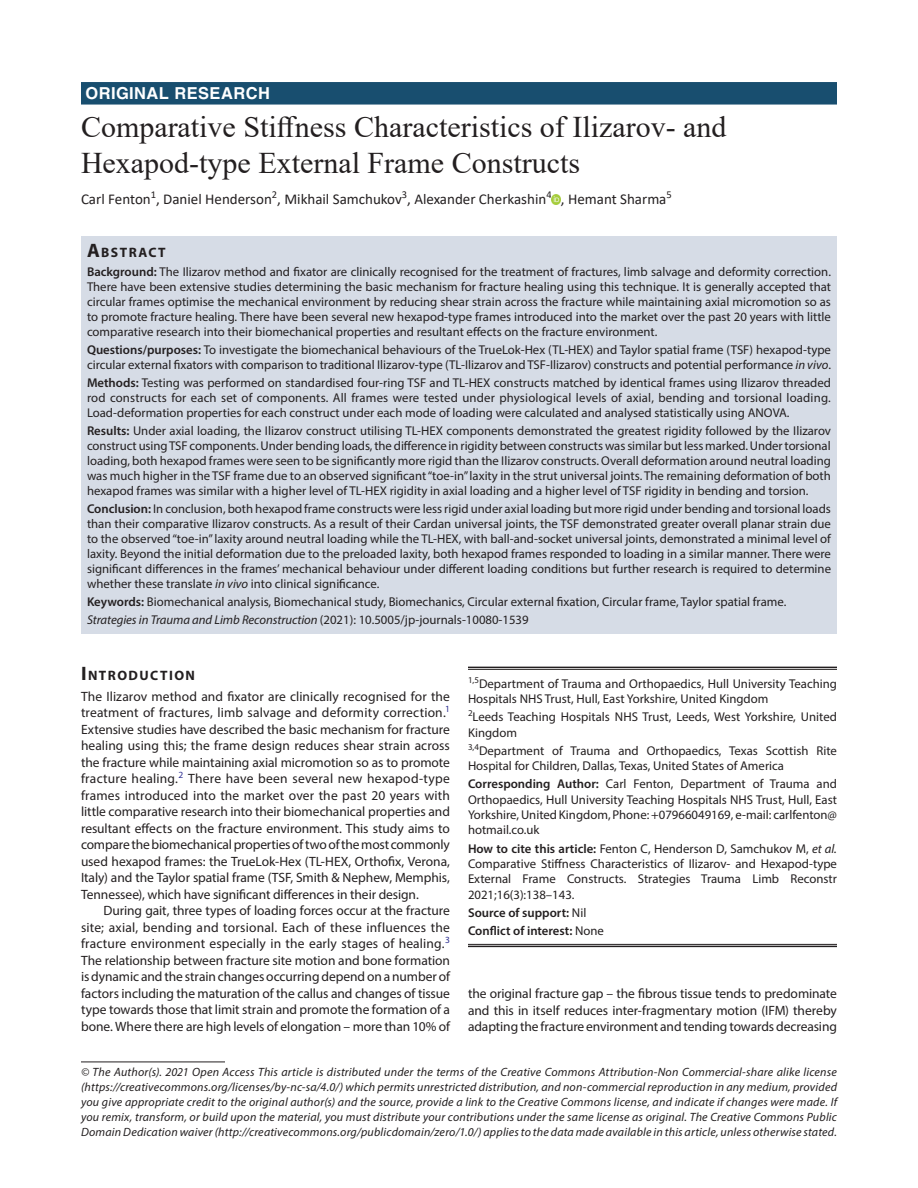
<style>
.page{position:relative;width:918px;height:1188px;background:#fff}
.page>*{position:absolute;margin:0;border:0;box-sizing:border-box;transform-origin:0 0}
.t1{font:30px/36px "Times New Roman";color:#231f20}
.ArticleType{font:700 16.5px "Helvetica LT Std";letter-spacing:.025em;color:#fff}
.AuthorName{font:15px "Calibri";color:#231f20}
.Head-1-first{font:700 13.65px "Myriad Pro";letter-spacing:.105em;color:#231f20}
.AbstractTitle{font:700 13.65px "Myriad Pro";letter-spacing:.105em;color:#231f20}
.Para-NoIndent{font:13.5px/16.5px "Myriad Pro";letter-spacing:-.005em;color:#231f20;text-align:justify}
.Para-Indent{font:13.5px/16.5px "Myriad Pro";letter-spacing:-.005em;color:#231f20;text-align:justify}
.Abstract-Para-first{font:12.75px/15px "Myriad Pro";color:#231f20;text-align:justify}
.Corresponding_Author{font:12.75px/15.3px "Myriad Pro";color:#231f20;text-align:justify}
.Corollary-Para{font:12.75px/15.3px "Myriad Pro";color:#231f20;text-align:justify}
.Affiliation{font:12.75px/15.3px "Myriad Pro";color:#231f20}
.Keywords{font:12.75px "Myriad Pro";color:#231f20}
.Affiliation-first{font:12.75px/15.3px "Myriad Pro";color:#231f20}
.Journal_DOI{font:italic 12.75px "Myriad Pro";letter-spacing:-.005em;color:#231f20}
.Affiliation-foot-las{font:600 12.75px "Myriad Pro";color:#231f20}
.Corollary-Para-2{font:600 12.75px "Myriad Pro";color:#231f20}
.FootNote{font:italic 12px/15px "Myriad Pro";letter-spacing:.015em;color:#231f20;text-align:justify}
.s1{font-size:19.5px}
.s2{font-weight:600}
.s3{font-style:italic}
.s4{font-style:normal}
.s5{font-weight:400}
</style>
<div class="page">
<div style="left:81px;top:82px;width:756px;height:23px;background:#184e6f"></div>
<div style="left:81px;top:236px;width:756px;height:26px;background:#d6dce6"></div>
<div style="left:81px;top:261px;width:756px;height:84px;background:#d6dce6"></div>
<div style="left:81px;top:339px;width:756px;height:39px;background:#d6dce6"></div>
<div style="left:81px;top:372px;width:756px;height:54px;background:#d6dce6"></div>
<div style="left:81px;top:420px;width:756px;height:84px;background:#d6dce6"></div>
<div style="left:81px;top:498px;width:756px;height:99px;background:#d6dce6"></div>
<div style="left:81px;top:591px;width:756px;height:24px;background:#d6dce6"></div>
<div style="left:81px;top:609px;width:756px;height:24px;background:#d6dce6"></div>
<svg style="left:552px;top:195px;width:9px;height:9px"></svg>
<hr style="left:81px;top:1062px;width:144px;height:1px;background:#231f20">
<hr style="left:468px;top:667px;width:369px;height:1px;background:#231f20">
<hr style="left:468px;top:669px;width:369px;height:1px;background:#231f20">
<hr style="left:468px;top:944px;width:369px;height:1px;background:#231f20">
<hr style="left:468px;top:946px;width:369px;height:1px;background:#231f20">
<p class="ArticleType" style="left:86px;top:83px;width:186px">ORIGINAL RESEARCH</p>
<p class="t1" style="left:81px;top:108px;width:647px">Comparative Stiffness Characteristics of Ilizarov- and<br>Hexapod-type External Frame Constructs</p>
<p class="AuthorName" style="left:81px;top:189px;width:592px">Carl Fenton<sup>1</sup>, Daniel Henderson<sup>2</sup>, Mikhail Samchukov<sup>3</sup>, Alexander Cherkashin<sup>4</sup> , Hemant Sharma<sup>5</sup></p>
<p class="AbstractTitle" style="left:87px;top:243px;width:80px"><span class="s1">A</span>BSTRACT</p>
<p class="Abstract-Para-first" style="left:87px;top:264px;width:746px"><span class="s2">Background:</span> The Ilizarov method and fixator are clinically recognised for the treatment of fractures, limb salvage and deformity correction.<br>There have been extensive studies determining the basic mechanism for fracture healing using this technique. It is generally accepted that circular frames optimise the mechanical environment by reducing shear strain across the fracture while maintaining axial micromotion so as to promote fracture healing. There have been several new hexapod-type frames introduced into the market over the past 20 years with little comparative research into their biomechanical properties and resultant effects on the fracture environment.</p>
<p class="Abstract-Para-first" style="left:87px;top:342px;width:746px"><span class="s2">Questions/purposes:</span> To investigate the biomechanical behaviours of the TrueLok-Hex (TL-HEX) and Taylor spatial frame (TSF) hexapod-type circular external fixators with comparison to traditional Ilizarov-type (TL-Ilizarov and TSF-Ilizarov) constructs and potential performance <span class="s3">in vivo</span>.</p>
<p class="Abstract-Para-first" style="left:87px;top:375px;width:746px"><span class="s2">Methods:</span> Testing was performed on standardised four-ring TSF and TL-HEX constructs matched by identical frames using Ilizarov threaded rod constructs for each set of components. All frames were tested under physiological levels of axial, bending and torsional loading.<br>Load-deformation properties for each construct under each mode of loading were calculated and analysed statistically using ANOVA.</p>
<p class="Abstract-Para-first" style="left:87px;top:423px;width:746px"><span class="s2">Results:</span> Under axial loading, the Ilizarov construct utilising TL-HEX components demonstrated the greatest rigidity followed by the Ilizarov construct using TSF components. Under bending loads, the difference in rigidity between constructs was similar but less marked. Under torsional loading, both hexapod frames were seen to be significantly more rigid than the Ilizarov constructs. Overall deformation around neutral loading was much higher in the TSF frame due to an observed significant “toe-in” laxity in the strut universal joints. The remaining deformation of both hexapod frames was similar with a higher level of TL-HEX rigidity in axial loading and a higher level of TSF rigidity in bending and torsion.</p>
<p class="Abstract-Para-first" style="left:87px;top:501px;width:746px"><span class="s2">Conclusion:</span> In conclusion, both hexapod frame constructs were less rigid under axial loading but more rigid under bending and torsional loads than their comparative Ilizarov constructs. As a result of their Cardan universal joints, the TSF demonstrated greater overall planar strain due to the observed “toe-in” laxity around neutral loading while the TL-HEX, with ball-and-socket universal joints, demonstrated a minimal level of laxity. Beyond the initial deformation due to the preloaded laxity, both hexapod frames responded to loading in a similar manner. There were significant differences in the frames’ mechanical behaviour under different loading conditions but further research is required to determine whether these translate <span class="s3">in vivo</span> into clinical significance.</p>
<p class="Keywords" style="left:87px;top:594px;width:701px"><span class="s2">Keywords:</span> Biomechanical analysis, Biomechanical study, Biomechanics, Circular external fixation, Circular frame, Taylor spatial frame.</p>
<p class="Journal_DOI" style="left:87px;top:612px;width:443px">Strategies in Trauma and Limb Reconstruction <span class="s4">(2021): 10.5005/jp-journals-10080-1539</span></p>
<p class="Head-1-first" style="left:81px;top:666px;width:116px"><span class="s1">I</span>NTRODUCTION</p>
<p class="Para-NoIndent" style="left:81px;top:688px;width:371px">The Ilizarov method and fixator are clinically recognised for the treatment of fractures, limb salvage and deformity correction.<sup>1<br></sup>Extensive studies have described the basic mechanism for fracture healing using this; the frame design reduces shear strain across the fracture while maintaining axial micromotion so as to promote fracture healing.<sup>2</sup> There have been several new hexapod-type frames introduced into the market over the past 20 years with little comparative research into their biomechanical properties and resultant effects on the fracture environment. This study aims to compare the biomechanical properties of two of the most commonly used hexapod frames: the TrueLok-Hex (TL-HEX, Orthofix, Verona, Italy) and the Taylor spatial frame (TSF, Smith &amp; Nephew, Memphis, Tennessee), which have significant differences in their design.</p>
<p class="Para-Indent" style="left:81px;top:902px;width:371px;text-indent:22px">During gait, three types of loading forces occur at the fracture site; axial, bending and torsional. Each of these influences the fracture environment especially in the early stages of healing.<sup>3<br></sup>The relationship between fracture site motion and bone formation is dynamic and the strain changes occurring depend on a number of factors including the maturation of the callus and changes of tissue type towards those that limit strain and promote the formation of a bone. Where there are high levels of elongation – more than 10% of</p>
<p class="FootNote" style="left:81px;top:1064px;width:758px">© The Author(s). 2021 Open Access This article is distributed under the terms of the Creative Commons Attribution-Non Commercial-share alike license (https://creativecommons.org/licenses/by-nc-sa/4.0/) which permits unrestricted distribution, and non-commercial reproduction in any medium, provided you give appropriate credit to the original author(s) and the source, provide a link to the Creative Commons license, and indicate if changes were made. If you remix, transform, or build upon the material, you must distribute your contributions under the same license as original. The Creative Commons Public Domain Dedication waiver (http://creativecommons.org/publicdomain/zero/1.0/) applies to the data made available in this article, unless otherwise stated.</p>
<p class="Affiliation-first" style="left:468px;top:675px;width:371px"><sup>1,5</sup>Department of Trauma and Orthopaedics, Hull University Teaching<br>Hospitals NHS Trust, Hull, East Yorkshire, United Kingdom</p>
<p class="Affiliation" style="left:468px;top:709px;width:370px"><sup>2</sup>Leeds Teaching Hospitals NHS Trust, Leeds, West Yorkshire, United<br>Kingdom</p>
<p class="Affiliation" style="left:468px;top:743px;width:371px"><sup>3,4</sup>Department of Trauma and Orthopaedics, Texas Scottish Rite<br>Hospital for Children, Dallas, Texas, United States of America</p>
<p class="Corresponding_Author" style="left:468px;top:776px;width:371px"><span class="s2">Corresponding Author:</span> Carl Fenton, Department of Trauma and Orthopaedics, Hull University Teaching Hospitals NHS Trust, Hull, East Yorkshire, United Kingdom, Phone: +07966049169, e-mail: carlfenton@ hotmail.co.uk</p>
<p class="Corollary-Para" style="left:468px;top:840px;width:370px"><span class="s2">How to cite this article:</span> Fenton C, Henderson D, Samchukov M, <span class="s3">et al.<br></span>Comparative Stiffness Characteristics of Ilizarov- and Hexapod-type External Frame Constructs. Strategies Trauma Limb Reconstr 2021;16(3):138–143.</p>
<p class="Corollary-Para-2" style="left:468px;top:904px;width:120px">Source of support: <span class="s5">Nil</span></p>
<p class="Affiliation-foot-las" style="left:468px;top:923px;width:137px">Conflict of interest: <span class="s5">None</span></p>
<p class="Para-Indent" style="left:468px;top:985px;width:371px">the original fracture gap – the fibrous tissue tends to predominate and this in itself reduces inter-fragmentary motion (IFM) thereby adapting the fracture environment and tending towards decreasing</p>
</div>
